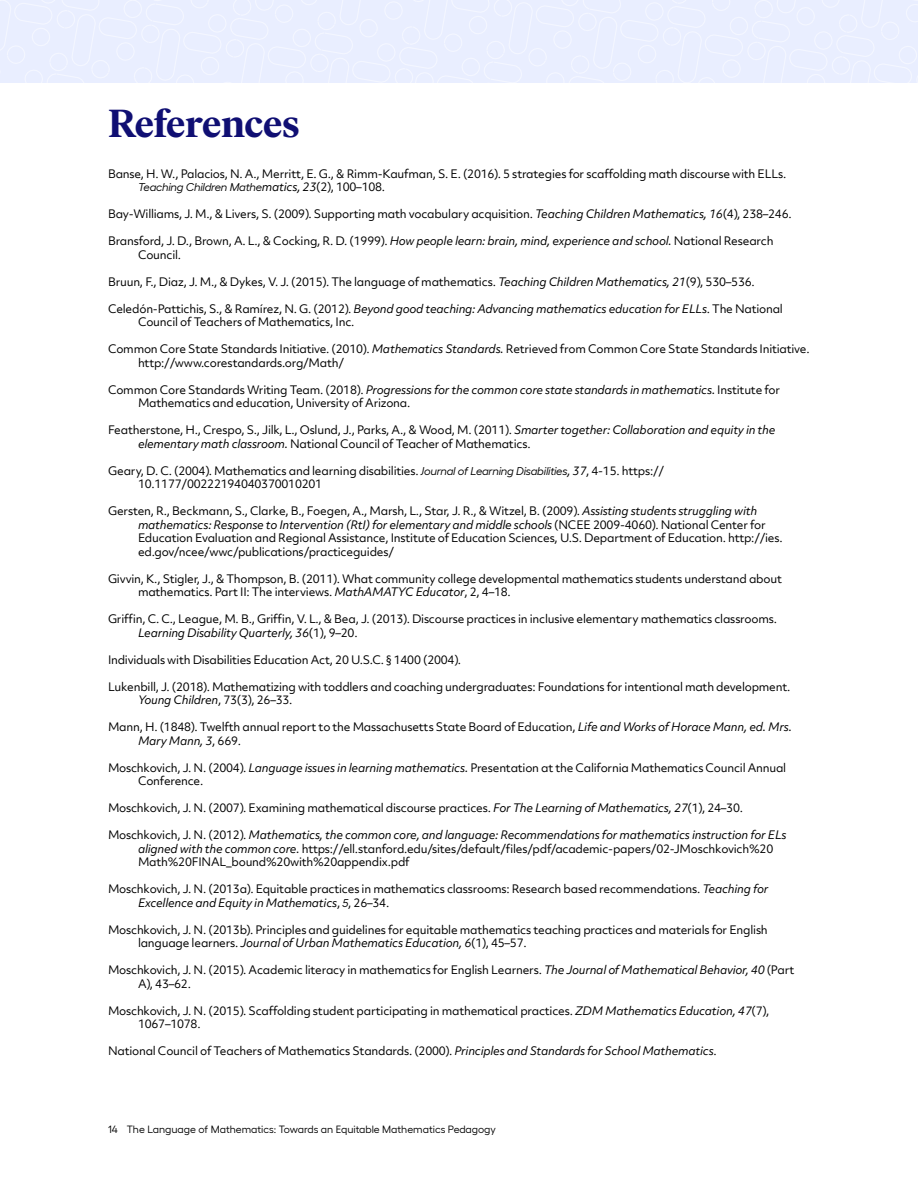
<style>
.page{position:relative;width:918px;height:1188px;background:#fff}
.page>*{position:absolute;margin:0;border:0;box-sizing:border-box;transform-origin:0 0}
.t1{font:700 39px "Ivar Headline";letter-spacing:-.005em;color:#100f73}
.t2{font:11.25px/13.5px "Objektiv Mk 2";letter-spacing:-.02em;color:#000}
.t3{font:italic 11.25px "Hellix";letter-spacing:-.02em;color:#000}
.t4{font:10.5px "Hellix";color:#000}
.s1{font-family:"Objektiv Mk 2"}
.s2{font-family:"Objektiv Mk 2";font-style:normal}
.s3{font-style:italic}
.s4{font-family:"Hellix";font-style:italic}
</style>
<div class="page">
<div style="left:0;top:0;width:918px;height:82px;background:#e9eeff"></div>
<h1 class="t1" style="left:108px;top:101px;width:193px">References</h1>
<p class="t2" style="left:108px;top:167px;width:680px">Banse, H. W., Palacios, N. A., Merritt, E. G., &amp; Rimm-Kaufman, S. E. (2016). 5 strategies for scaffolding math discourse with ELLs.</p>
<p class="t3" style="left:138px;top:179px;width:249px">Teaching Children Mathe<span class="s1">matics, 23</span><span class="s2">(2), 100–108.</span></p>
<p class="t2" style="left:108px;top:207px;width:685px">Bay-Williams, J. M., &amp; Livers, S. (2009). Supporting math vocabulary acquisition. <span class="s3">Teaching Children Mathematics, 16</span>(4), 238–246.</p>
<p class="t2" style="left:138px;top:234px;width:637px;text-indent:-30px">Bransford, J. D., Brown, A. L., &amp; Cocking, R. D. (1999). <span class="s3">How people learn: brain, mind, experience and school.</span> National Research<br>Council.</p>
<p class="t2" style="left:108px;top:275px;width:648px">Bruun, F., Diaz, J. M., &amp; Dykes, V. J. (2015). The language of mathematics. <span class="s3">Teaching Children Mathematics, 21</span>(9), 530–536.</p>
<p class="t2" style="left:138px;top:302px;width:646px;text-indent:-30px">Celedón-Pattichis, S., &amp; Ramírez, N. G. (2012). <span class="s3">Beyond good teaching: Advancing mathematics education for ELLs</span>. The National<br>Council of Teachers of Mathematics, Inc.</p>
<p class="t2" style="left:138px;top:342px;width:673px;text-indent:-30px">Common Core State Standards Initiative. (2010). <span class="s3">Mathematics Standards.</span> Retrieved from Common Core State Standards Initiative. http://www.corestandards.org/Math/</p>
<p class="t2" style="left:138px;top:383px;width:644px;text-indent:-30px">Common Core Standards Writing Team. (2018). <span class="s3">Progressions for the common core state standards in mathematics.</span> Institute for<br>Mathematics and education, University of Arizona.</p>
<p class="t2" style="left:138px;top:423px;width:639px;text-indent:-30px">Featherstone, H., Crespo, S., Jilk, L., Oslund, J., Parks, A., &amp; Wood, M. (2011). <span class="s3">Smarter together: Collaboration and equity in the elementary math classroom.</span> National Council of Teacher of Mathematics.</p>
<p class="t2" style="left:138px;top:464px;width:528px;text-indent:-30px">Geary, D. C. (2004). Mathematics and learning disabilities. <span class="s4">Journal of Learning Disabilities</span><span class="s3">, 37</span>, 4-15. https://<br>10.1177/00222194040370010201</p>
<p class="t2" style="left:138px;top:504px;width:646px;text-indent:-30px">Gersten, R., Beckmann, S., Clarke, B., Foegen, A., Marsh, L., Star, J. R., &amp; Witzel, B. (2009). <span class="s3">Assisting students struggling with mathematics: Response to Intervention (RtI) for elementary and middle schools</span> (NCEE 2009-4060). National Center for Education Evaluation and Regional Assistance, Institute of Education Sciences, U.S. Department of Education. http://ies. ed.gov/ncee/wwc/publications/practiceguides/</p>
<p class="t2" style="left:138px;top:572px;width:645px;text-indent:-30px">Givvin, K., Stigler, J., &amp; Thompson, B. (2011). What community college developmental mathematics students understand about mathematics. Part II: The interviews. <span class="s3">MathAMATYC Educator</span>, 2, 4–18.</p>
<p class="t2" style="left:138px;top:612px;width:641px;text-indent:-30px">Griffin, C. C., League, M. B., Griffin, V. L., &amp; Bea, J. (2013). Discourse practices in inclusive elementary mathematics classrooms.<br><span class="s3">Learning Disability Quarterly, 36</span>(1), 9–20.</p>
<p class="t2" style="left:108px;top:653px;width:355px">Individuals with Disabilities Education Act, 20 U.S.C. § 1400 (2004).</p>
<p class="t2" style="left:138px;top:680px;width:654px;text-indent:-30px">Lukenbill, J. (2018). Mathematizing with toddlers and coaching undergraduates: Foundations for intentional math development.<br><span class="s3">Young Children</span>, 73(3), 26–33.</p>
<p class="t2" style="left:138px;top:720px;width:656px;text-indent:-30px">Mann, H. (1848). Twelfth annual report to the Massachusetts State Board of Education, <span class="s3">Life and Works of Horace Mann, ed. Mrs.<br>Mary Mann, 3</span>, 669.</p>
<p class="t2" style="left:138px;top:761px;width:650px;text-indent:-30px">Moschkovich, J. N. (2004). <span class="s3">Language issues in learning mathematics.</span> Presentation at the California Mathematics Council Annual<br>Conference.</p>
<p class="t2" style="left:108px;top:801px;width:637px">Moschkovich, J. N. (2007). Examining mathematical discourse practices. <span class="s3">For The Learning of Mathematics, 27</span>(1), 24–30.</p>
<p class="t2" style="left:138px;top:828px;width:650px;text-indent:-30px">Moschkovich, J. N. (2012). <span class="s3">Mathematics, the common core, and language: Recommendations for mathematics instruction for ELs aligned with the common core.</span> https://ell.stanford.edu/sites/default/files/pdf/academic-papers/02-JMoschkovich%20<br>Math%20FINAL_bound%20with%20appendix.pdf</p>
<p class="t2" style="left:138px;top:882px;width:632px;text-indent:-30px">Moschkovich, J. N. (2013a). Equitable practices in mathematics classrooms: Research based recommendations. <span class="s3">Teaching for<br>Excellence and Equity in Mathematics</span>, <span class="s4">5</span>, 26–34.</p>
<p class="t2" style="left:138px;top:923px;width:631px;text-indent:-30px">Moschkovich, J. N. (2013b). Principles and guidelines for equitable mathematics teaching practices and materials for English language learners. <span class="s3">Journal of Urban Mathematics Education, 6</span>(1), 45–57.</p>
<p class="t2" style="left:138px;top:963px;width:658px;text-indent:-30px">Moschkovich, J. N. (2015). Academic literacy in mathematics for English Learners. <span class="s3">The Journal of Mathematical Behavior, 40</span> (Part<br>A), 43–62.</p>
<p class="t2" style="left:138px;top:1004px;width:633px;text-indent:-30px">Moschkovich, J. N. (2015). Scaffolding student participating in mathematical practices. <span class="s3">ZDM Mathematics Education, 47</span>(7),<br>1067–1078.</p>
<p class="t2" style="left:108px;top:1044px;width:610px">National Council of Teachers of Mathematics Standards. (2000). <span class="s3">Principles and Standards for School Mathematics</span>.</p>
<p class="t4" style="left:108px;top:1121px;width:389px">14 The Language of Mathematics: Towards an Equitable Mathematics Pedagogy</p>
</div>
